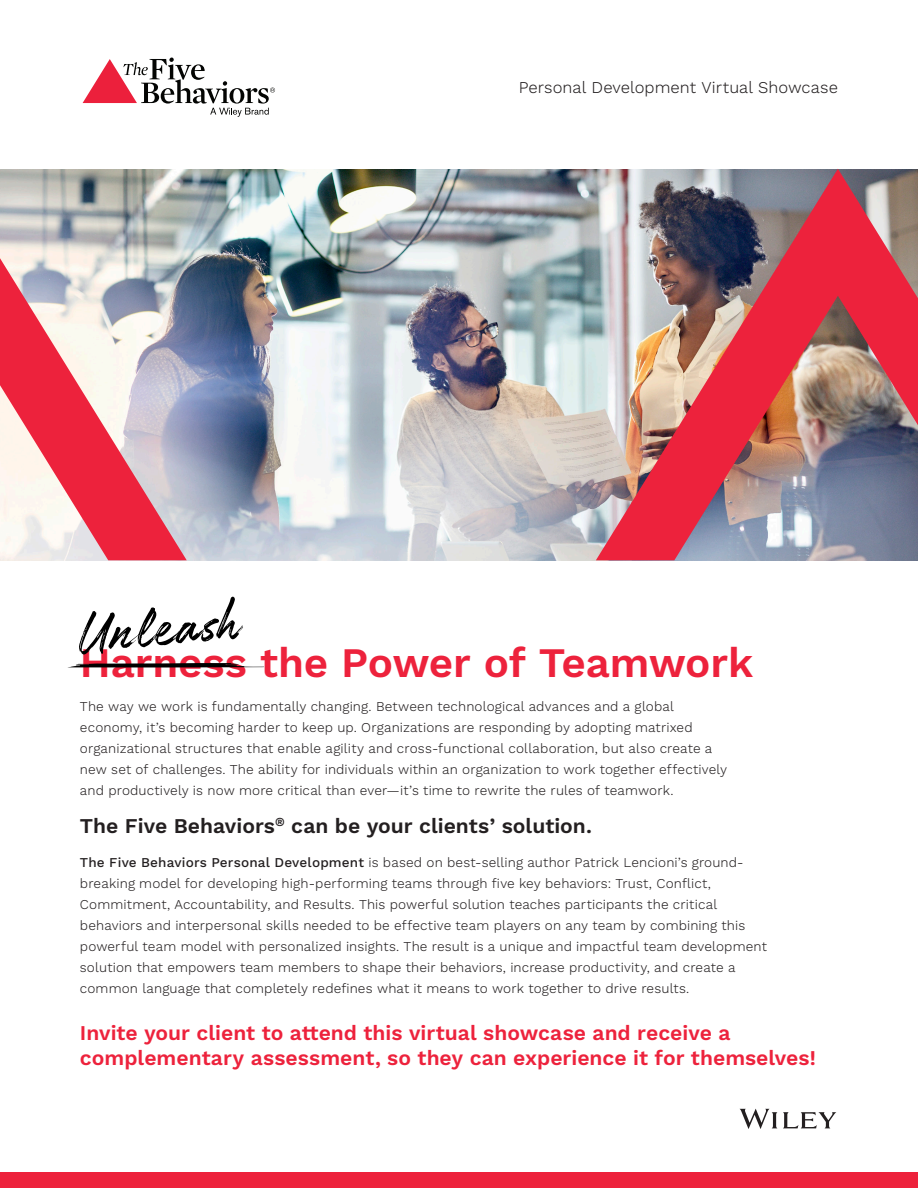
<style>
.page{position:relative;width:918px;height:1188px;background:#fff}
.page>*{position:absolute;margin:0;border:0;box-sizing:border-box;transform-origin:0 0}
.t1{font:600 42px "Work Sans";letter-spacing:-.005em;color:#ed223c}
.t2{font:600 21px/25.2px "Work Sans";color:#ed223c}
.t3{font:600 21px "Work Sans";color:#231f20}
.t4{font:300 16.5px "Work Sans";color:#231f20}
.t5{font:300 13.5px/21px "Work Sans";letter-spacing:.01em;color:#231f20}
.s1{font-weight:500}
</style>
<div class="page">
<svg style="left:740px;top:1109px;width:96px;height:20px"></svg>
<div style="left:0;top:1173px;width:918px;height:15px;background:#ed223c"></div>
<svg style="left:67px;top:663px;width:197px;height:5px"></svg>
<svg style="left:79px;top:597px;width:164px;height:58px"></svg>
<svg style="left:83px;top:58px;width:192px;height:59px"></svg>
<img style="left:0;top:169px;width:596px;height:391px">
<img style="left:596px;top:169px;width:322px;height:391px">
<svg style="left:0;top:258px;width:187px;height:302px"></svg>
<p class="t4" style="left:519px;top:78px;width:321px">Personal Development Virtual Showcase</p>
<p class="t1" style="left:80px;top:638px;width:675px">Harness the Power of Teamwork</p>
<p class="t5" style="left:80px;top:697px;width:649px">The way we work is fundamentally changing. Between technological advances and a global economy, it’s becoming harder to keep up. Organizations are responding by adopting matrixed organizational structures that enable agility and cross-functional collaboration, but also create a new set of challenges. The ability for individuals within an organization to work together effectively and productively is now more critical than ever—it’s time to rewrite the rules of teamwork.</p>
<p class="t3" style="left:80px;top:813px;width:514px">The Five Behaviors<sup>®</sup> can be your clients’ solution.</p>
<p class="t5" style="left:80px;top:853px;width:689px"><span class="s1">The Five Behaviors Personal Development</span> is based on best-selling author Patrick Lencioni’s ground&shy;breaking model for developing high-performing teams through five key behaviors: Trust, Conflict, Commitment, Accountability, and Results. This powerful solution teaches participants the critical behaviors and interpersonal skills needed to be effective team players on any team by combining this powerful team model with personalized insights. The result is a unique and impactful team development solution that empowers team members to shape their behaviors, increase productivity, and create a common language that completely redefines what it means to work together to drive results.</p>
<p class="t2" style="left:80px;top:1021px;width:737px">Invite your client to attend this virtual showcase and receive a complementary assessment, so they can experience it for themselves!</p>
</div>
